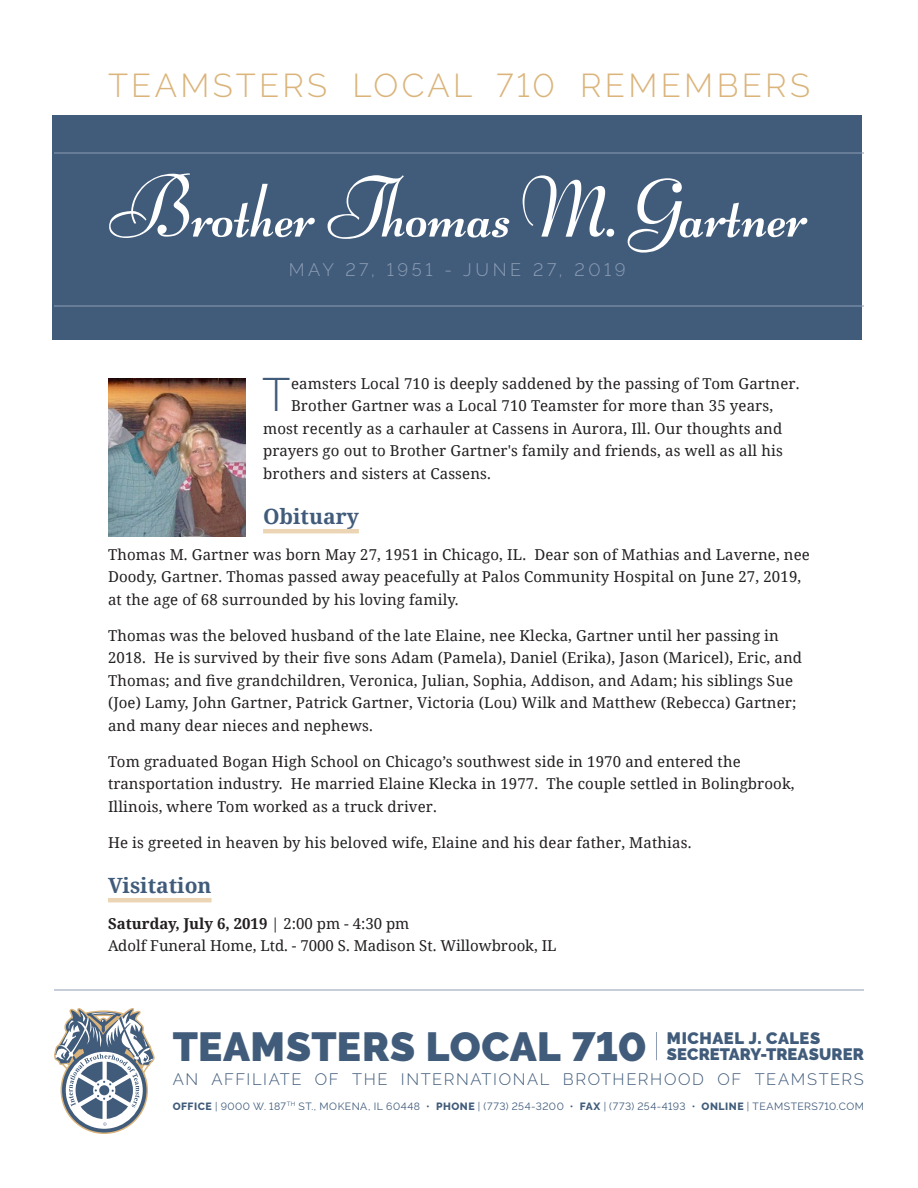
<style>
.page{position:relative;width:918px;height:1188px;background:#fff}
.page>*{position:absolute;margin:0;border:0;box-sizing:border-box;transform-origin:0 0}
.t1{font:76.5px "Lucien Schoenschriftv CAT";color:#fff}
.t2{font:300 46.65px "Raleway";color:#415c7b}
.t3{font:900 40.5px "Raleway";letter-spacing:.01em;color:#415c7b}
.t4{font:300 33px "Raleway";letter-spacing:.1em;color:#dbb47b}
.t5{font:700 21px "Noto Serif";color:#415c7b}
.t6{font:300 18px "Raleway";letter-spacing:.2em;color:#8e9eb4}
.t7{font:300 16.5px "Raleway";letter-spacing:.095em;color:#415c7b}
.t8{font:900 16.5px/16.5px "Raleway";letter-spacing:.01em;color:#415c7b}
.t9{font:15px/22.5px "Noto Serif";letter-spacing:.01em;color:#231f20}
.t10{font:10.5px "Raleway";letter-spacing:.045em;color:#415c7b}
.s1{font-weight:700}
.s2{font-weight:800}
</style>
<div class="page">
<hr style="left:54px;top:990px;width:810px;height:1px;background:#8e9eb4">
<svg style="left:54px;top:1008px;width:101px;height:126px"></svg>
<svg style="left:656px;top:1032px;width:1px;height:28px"></svg>
<hr style="left:263px;top:529px;width:96px;height:4px;background:#ecd5b5">
<hr style="left:108px;top:898px;width:104px;height:4px;background:#ecd5b5">
<div style="left:52px;top:115px;width:810px;height:225px;background:#415c7b"></div>
<hr style="left:54px;top:306px;width:810px;height:1px;background:#8e9eb4">
<hr style="left:54px;top:153px;width:810px;height:1px;background:#8e9eb4">
<img style="left:108px;top:378px;width:137px;height:158px">
<h3 class="t4" style="left:108px;top:66px;width:703px">TEAMSTERS LOCAL 710 REMEMBERS</h3>
<p class="t1" style="left:108px;top:157px;width:699px">Brother Thomas M. Gartner</p>
<p class="t6" style="left:289px;top:259px;width:338px">MAY 27, 1951 - JUNE 27, 2019</p>
<p class="t2" style="left:262px;top:368px;width:30px">T</p>
<p class="t9" style="left:291px;top:371px;width:510px">eamsters Local 710 is deeply saddened by the passing of Tom Gartner.</p>
<p class="t9" style="left:291px;top:394px;width:484px">Brother Gartner was a Local 710 Teamster for more than 35 years,</p>
<p class="t9" style="left:263px;top:416px;width:521px">most recently as a carhauler at Cassens in Aurora, Ill. Our thoughts and</p>
<p class="t9" style="left:263px;top:439px;width:521px">prayers go out to Brother Gartner's family and friends, as well as all his</p>
<p class="t9" style="left:263px;top:461px;width:229px">brothers and sisters at Cassens.</p>
<p class="t5" style="left:263px;top:501px;width:97px">Obituary</p>
<p class="t9" style="left:108px;top:542px;width:703px">Thomas M. Gartner was born May 27, 1951 in Chicago, IL. Dear son of Mathias and Laverne, nee<br>Doody, Gartner. Thomas passed away peacefully at Palos Community Hospital on June 27, 2019, at the age of 68 surrounded by his loving family.</p>
<p class="t9" style="left:108px;top:623px;width:696px">Thomas was the beloved husband of the late Elaine, nee Klecka, Gartner until her passing in 2018. He is survived by their five sons Adam (Pamela), Daniel (Erika), Jason (Maricel), Eric, and Thomas; and five grandchildren, Veronica, Julian, Sophia, Addison, and Adam; his siblings Sue (Joe) Lamy, John Gartner, Patrick Gartner, Victoria (Lou) Wilk and Matthew (Rebecca) Gartner; and many dear nieces and nephews.</p>
<p class="t9" style="left:108px;top:749px;width:688px">Tom graduated Bogan High School on Chicago’s southwest side in 1970 and entered the transportation industry. He married Elaine Klecka in 1977. The couple settled in Bolingbrook,<br>Illinois, where Tom worked as a truck driver.</p>
<p class="t9" style="left:108px;top:830px;width:585px">He is greeted in heaven by his beloved wife, Elaine and his dear father, Mathias.</p>
<p class="t5" style="left:108px;top:870px;width:105px">Visitation</p>
<p class="t9" style="left:108px;top:911px;width:450px"><span class="s1">Saturday, July 6, 2019</span> | 2:00 pm - 4:30 pm<br>Adolf Funeral Home, Ltd. - 7000 S. Madison St. Willowbrook, IL</p>
<h3 class="t3" style="left:173px;top:1023px;width:476px">TEAMSTERS LOCAL 710</h3>
<p class="t7" style="left:173px;top:1070px;width:693px">AN AFFILIATE OF THE INTERNATIONAL BROTHERHOOD OF TEAMSTERS</p>
<p class="t10" style="left:173px;top:1100px;width:693px"><span class="s2">OFFICE</span> | 9000 W. 187<sup>TH</sup> ST., MOKENA, IL 60448 • <span class="s2">PHONE</span> | (773) 254-3200 • <span class="s2">FAX</span> | (773) 254-4193 • <span class="s2">ONLINE</span> | TEAMSTERS710.COM</p>
<p class="t8" style="left:667px;top:1030px;width:198px">MICHAEL J. CALES<br>SECRETARY-TREASURER</p>
</div>
